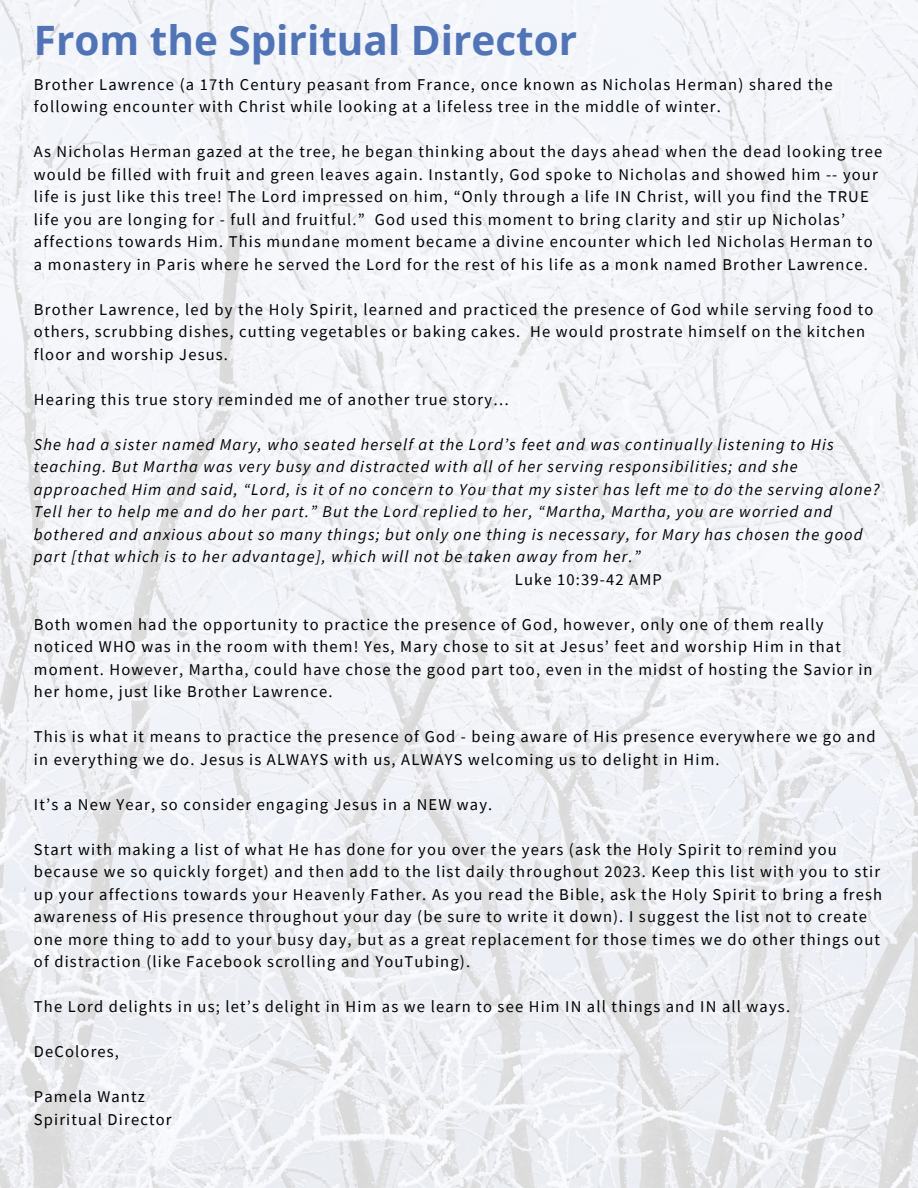
<style>
.page{position:relative;width:918px;height:1188px;background:#fff}
.page>*{position:absolute;margin:0;border:0;box-sizing:border-box;transform-origin:0 0}
.t1{font:700 40.5px "Open Sans";color:#5074b6}
.t2{font:16.5px/22.5px "Source Sans Pro";letter-spacing:.07em;color:#000}
.t3{font:italic 16.5px/22.5px "Source Sans Pro";letter-spacing:.07em;color:#000}
</style>
<div class="page">
<img style="left:0;top:0;width:918px;height:1188px">
<h1 class="t1" style="left:34px;top:12px;width:545px">From the Spiritual Director</h1>
<p class="t2" style="left:34px;top:73px;width:800px">Brother Lawrence (a 17th Century peasant from France, once known as Nicholas Herman) shared the following encounter with Christ while looking at a lifeless tree in the middle of winter.</p>
<p class="t2" style="left:34px;top:140px;width:850px">As Nicholas Herman gazed at the tree, he began thinking about the days ahead when the dead looking tree would be filled with fruit and green leaves again. Instantly, God spoke to Nicholas and showed him -- your life is just like this tree! The Lord impressed on him, “Only through a life IN Christ, will you find the TRUE life you are longing for - full and fruitful.” God used this moment to bring clarity and stir up Nicholas’ affections towards Him. This mundane moment became a divine encounter which led Nicholas Herman to a monastery in Paris where he served the Lord for the rest of his life as a monk named Brother Lawrence.</p>
<p class="t2" style="left:34px;top:298px;width:841px">Brother Lawrence, led by the Holy Spirit, learned and practiced the presence of God while serving food to others, scrubbing dishes, cutting vegetables or baking cakes. He would prostrate himself on the kitchen floor and worship Jesus.</p>
<p class="t2" style="left:34px;top:388px;width:476px">Hearing this true story reminded me of another true story…</p>
<p class="t3" style="left:34px;top:433px;width:847px">She had a sister named Mary, who seated herself at the Lord’s feet and was continually listening to His teaching. But Martha was very busy and distracted with all of her serving responsibilities; and she approached Him and said, “Lord, is it of no concern to You that my sister has left me to do the serving alone?<br>Tell her to help me and do her part.” But the Lord replied to her, “Martha, Martha, you are worried and bothered and anxious about so many things; but only one thing is necessary, for Mary has chosen the good part [that which is to her advantage], which will not be taken away from her.”</p>
<p class="t2" style="left:515px;top:568px;width:149px">Luke 10:39-42 AMP</p>
<p class="t2" style="left:34px;top:613px;width:840px">Both women had the opportunity to practice the presence of God, however, only one of them really noticed WHO was in the room with them! Yes, Mary chose to sit at Jesus’ feet and worship Him in that moment. However, Martha, could have chose the good part too, even in the midst of hosting the Savior in her home, just like Brother Lawrence.</p>
<p class="t2" style="left:34px;top:725px;width:843px">This is what it means to practice the presence of God - being aware of His presence everywhere we go and in everything we do. Jesus is ALWAYS with us, ALWAYS welcoming us to delight in Him.</p>
<p class="t2" style="left:34px;top:793px;width:460px">It’s a New Year, so consider engaging Jesus in a NEW way.</p>
<p class="t2" style="left:34px;top:838px;width:850px">Start with making a list of what He has done for you over the years (ask the Holy Spirit to remind you because we so quickly forget) and then add to the list daily throughout 2023. Keep this list with you to stir up your affections towards your Heavenly Father. As you read the Bible, ask the Holy Spirit to bring a fresh awareness of His presence throughout your day (be sure to write it down). I suggest the list not to create one more thing to add to your busy day, but as a great replacement for those times we do other things out of distraction (like Facebook scrolling and YouTubing).</p>
<p class="t2" style="left:34px;top:995px;width:758px">The Lord delights in us; let’s delight in Him as we learn to see Him IN all things and IN all ways.</p>
<p class="t2" style="left:34px;top:1040px;width:87px">DeColores,</p>
<p class="t2" style="left:34px;top:1085px;width:139px">Pamela Wantz<br>Spiritual Director</p>
</div>
